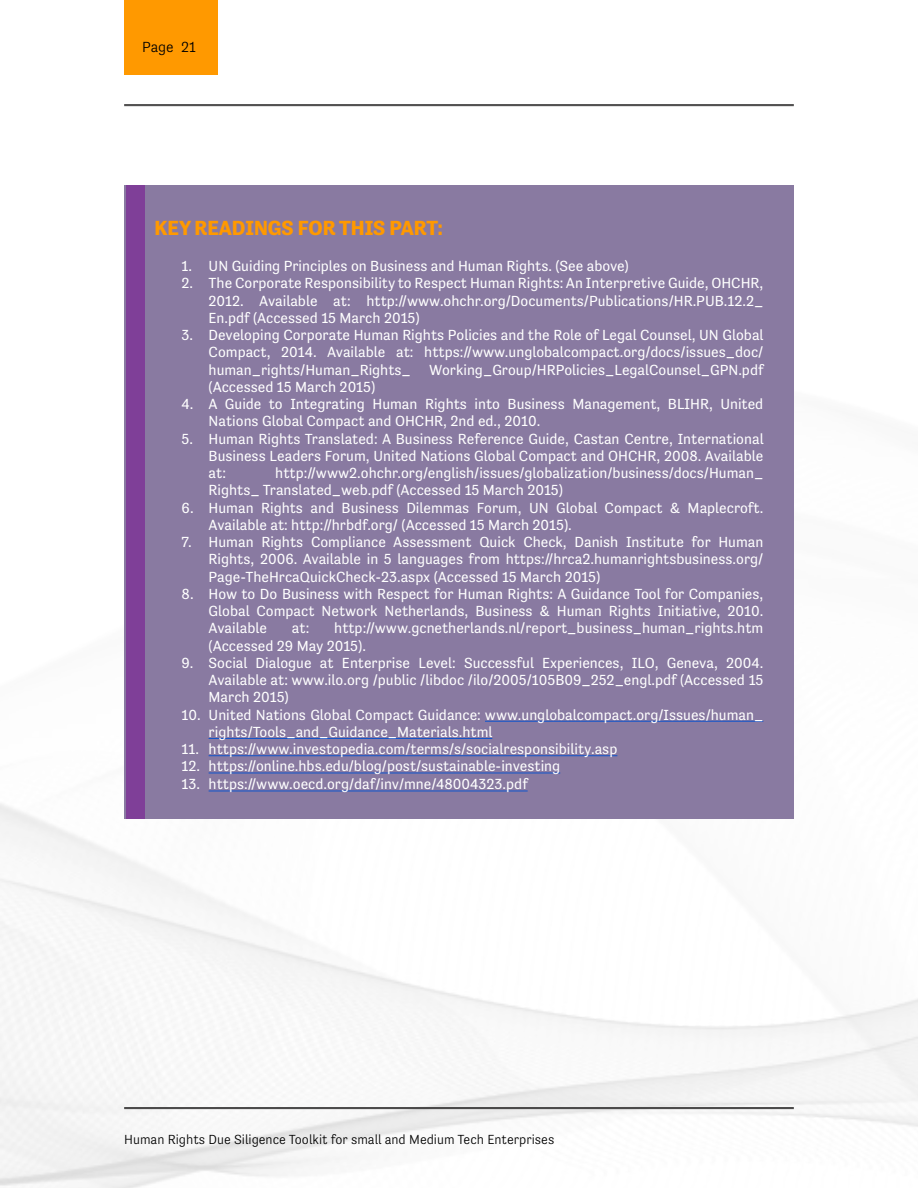
<style>
.page{position:relative;width:918px;height:1188px;background:#fff}
.page>*{position:absolute;margin:0;border:0;box-sizing:border-box;transform-origin:0 0}
.t1{font:700 21px "Tenso";color:#f90}
.t2{font:15px/17.2px "Tenso";color:#fff;text-align:justify}
.t3{font:300 15px "Tenso";color:#000}
.t4{font:300 13.5px "Tenso";color:#000}
</style>
<div class="page">
<div style="left:124px;top:0;width:94px;height:75px;background:#f90"></div>
<hr style="left:124px;top:1107px;width:670px;height:1px;background:#3a3939">
<hr style="left:124px;top:1108px;width:670px;height:1px;background:#3a3939">
<hr style="left:124px;top:104px;width:670px;height:1px;background:#3a3939">
<hr style="left:124px;top:105px;width:670px;height:1px;background:#3a3939">
<div style="left:124px;top:185px;width:670px;height:634px;background:#897aa1"></div>
<div style="left:126px;top:185px;width:19px;height:634px;background:#7f3f98"></div>
<hr style="left:485px;top:721px;width:278px;height:1px;background:#15c">
<hr style="left:209px;top:738px;width:283px;height:1px;background:#15c">
<hr style="left:209px;top:755px;width:408px;height:1px;background:#15c">
<hr style="left:209px;top:773px;width:351px;height:1px;background:#15c">
<hr style="left:209px;top:791px;width:319px;height:1px;background:#15c">
<p class="t3" style="left:142px;top:38px;width:55px">Page 21</p>
<h1 class="t1" style="left:155px;top:216px;width:290px">KEY READINGS FOR THIS PART:</h1>
<p class="t2" style="left:182px;top:257px;width:449px">1. UN Guiding Principles on Business and Human Rights. (See above)</p>
<p class="t2" style="left:209px;top:275px;width:556px;text-indent:-27px">2. The Corporate Responsibility to Respect Human Rights: An Interpretive Guide, OHCHR, 2012. Available at: http://www.ohchr.org/Documents/Publications/HR.PUB.12.2_ En.pdf (Accessed 15 March 2015)</p>
<p class="t2" style="left:209px;top:326px;width:557px;text-indent:-27px">3. Developing Corporate Human Rights Policies and the Role of Legal Counsel, UN Global Compact, 2014. Available at: https://www.unglobalcompact.org/docs/issues_doc/ human_rights/Human_Rights_ Working_Group/HRPolicies_LegalCounsel_GPN.pdf (Accessed 15 March 2015)</p>
<p class="t2" style="left:209px;top:395px;width:556px;text-indent:-27px">4. A Guide to Integrating Human Rights into Business Management, BLIHR, United<br>Nations Global Compact and OHCHR, 2nd ed., 2010.</p>
<p class="t2" style="left:209px;top:430px;width:557px;text-indent:-27px">5. Human Rights Translated: A Business Reference Guide, Castan Centre, International Business Leaders Forum, United Nations Global Compact and OHCHR, 2008. Available at:</p>
<p class="t2" style="left:209px;top:464px;width:556px;text-indent:67px">http://www2.ohchr.org/english/issues/globalization/business/docs/Human_<br>Rights_ Translated_web.pdf (Accessed 15 March 2015)</p>
<p class="t2" style="left:209px;top:499px;width:556px;text-indent:-27px">6. Human Rights and Business Dilemmas Forum, UN Global Compact &amp; Maplecroft.<br>Available at: http://hrbdf.org/ (Accessed 15 March 2015).</p>
<p class="t2" style="left:209px;top:533px;width:556px;text-indent:-27px">7. Human Rights Compliance Assessment Quick Check, Danish Institute for Human Rights, 2006. Available in 5 languages from https://hrca2.humanrightsbusiness.org/ Page-TheHrcaQuickCheck-23.aspx (Accessed 15 March 2015)</p>
<p class="t2" style="left:209px;top:585px;width:556px;text-indent:-27px">8. How to Do Business with Respect for Human Rights: A Guidance Tool for Companies, Global Compact Network Netherlands, Business &amp; Human Rights Initiative, 2010.<br>Available</p>
<p class="t2" style="left:209px;top:620px;width:556px;text-indent:126px">http://www.gcnetherlands.nl/report_business_human_rights.htm (Accessed 29 May 2015).</p>
<p class="t2" style="left:209px;top:654px;width:556px;text-indent:-27px">9. Social Dialogue at Enterprise Level: Successful Experiences, ILO, Geneva, 2004.<br>Available at: www.ilo.org /public /libdoc /ilo/2005/105B09_252_engl.pdf (Accessed 15<br>March 2015)</p>
<p class="t2" style="left:209px;top:706px;width:556px;text-indent:-27px">10. United Nations Global Compact Guidance: www.unglobalcompact.org/Issues/human_ rights/Tools_and_Guidance_Materials.html</p>
<p class="t2" style="left:182px;top:740px;width:437px">11. https://www.investopedia.com/terms/s/socialresponsibility.asp</p>
<p class="t2" style="left:182px;top:758px;width:380px">12. https://online.hbs.edu/blog/post/sustainable-investing</p>
<p class="t2" style="left:182px;top:776px;width:348px">13. https://www.oecd.org/daf/inv/mne/48004323.pdf</p>
<p class="t2" style="left:292px;top:620px;width:19px">at:</p>
<p class="t4" style="left:124px;top:1132px;width:432px">Human Rights Due Siligence Toolkit for small and Medium Tech Enterprises</p>
</div>
